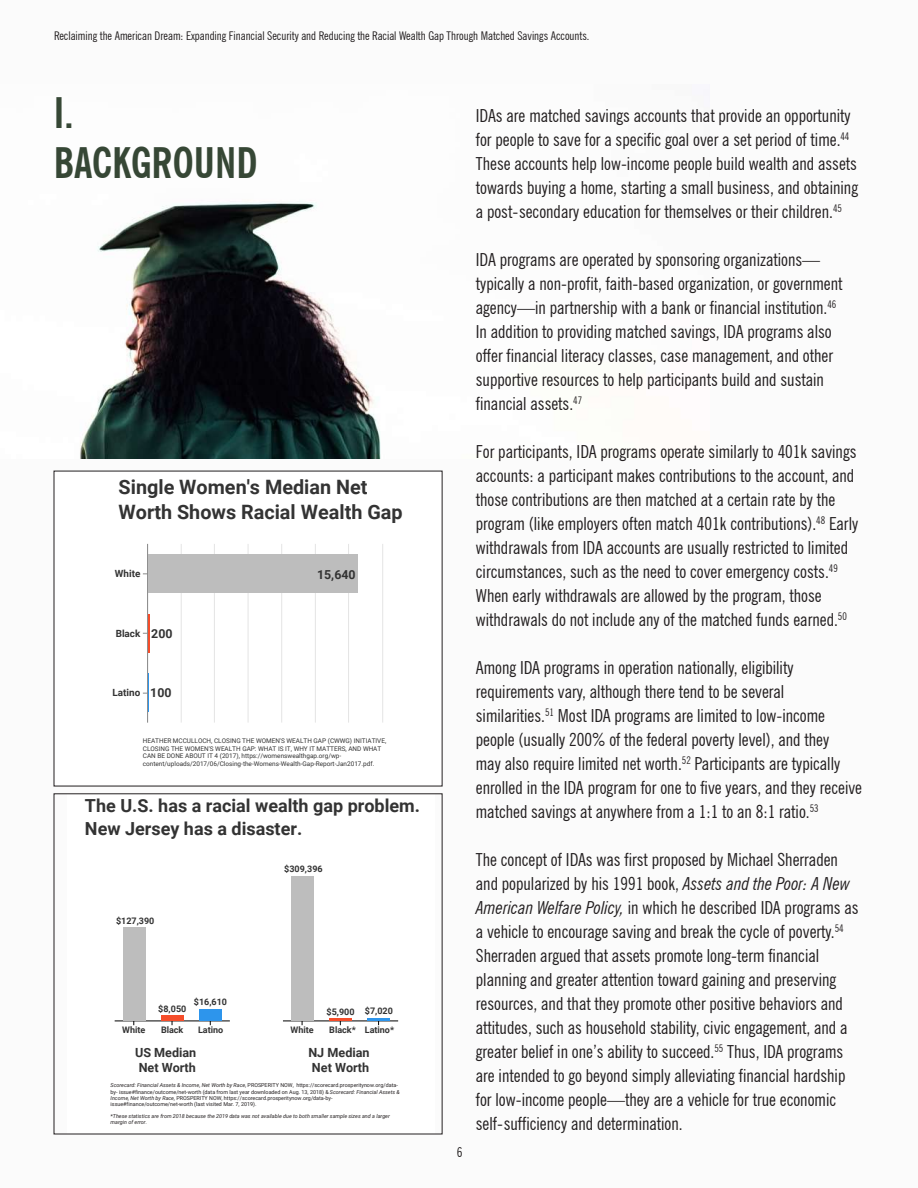
<style>
.page{position:relative;width:918px;height:1188px;background:#fbfbfb}
.page>*{position:absolute;margin:0;border:0;box-sizing:border-box;transform-origin:0 0}
.t1{font:700 condensed 42px/50.4px "News Gothic BT";color:#364735}
.t2{font:700 19.8px/25.2px "Roboto";color:#333}
.t3{font:condensed 18px/24px "News Gothic BT";color:#231f20}
.t4{font:700 18px/23px "Roboto";color:#333}
.t5{font:condensed 13.5px "News Gothic BT";color:#231f20}
.t6{font:700 12.6px/15.3px "Roboto";color:#333}
.t7{font:700 12.3px "Roboto";color:#333}
.t8{font:condensed 12px "News Gothic BT";color:#231f20}
.t9{font:700 9.9px "Roboto";color:#333}
.t10{font:700 9px "Roboto";color:#333}
.t11{font:6.45px/7.5px "Roboto";color:#333}
.t12{font:5.4px/6.3px "Roboto";color:#231f20}
.t13{font:italic 5.4px/6.3px "Roboto";color:#231f20}
.s1{font-style:italic}
</style>
<div class="page">
<img style="left:80px;top:203px;width:301px;height:256px">
<div style="left:54px;top:471px;width:388px;height:314px;background:#fff"></div>
<hr style="left:181px;top:544px;width:1px;height:179px;background:#e4e4e4">
<hr style="left:214px;top:544px;width:1px;height:179px;background:#e4e4e4">
<hr style="left:248px;top:544px;width:1px;height:179px;background:#e4e4e4">
<hr style="left:281px;top:544px;width:1px;height:179px;background:#e4e4e4">
<hr style="left:315px;top:544px;width:1px;height:179px;background:#e4e4e4">
<hr style="left:348px;top:544px;width:1px;height:179px;background:#e4e4e4">
<hr style="left:382px;top:544px;width:1px;height:179px;background:#e4e4e4">
<hr style="left:147px;top:544px;width:1px;height:179px;background:#898989">
<div style="left:148px;top:554px;width:209px;height:39px;background:#bdbdbd"></div>
<hr style="left:148px;top:614px;width:2px;height:38px;background:#f64d2a">
<hr style="left:148px;top:673px;width:1px;height:39px;background:#2d95ec">
<div style="left:67px;top:794px;width:367px;height:340px;background:#fff"></div>
<hr style="left:115px;top:1021px;width:115px;height:1px;background:#000">
<div style="left:123px;top:928px;width:22px;height:93px;background:#bdbdbd"></div>
<div style="left:161px;top:1015px;width:23px;height:6px;background:#f64d2a"></div>
<div style="left:199px;top:1009px;width:23px;height:12px;background:#2d95ec"></div>
<hr style="left:283px;top:1021px;width:115px;height:1px;background:#000">
<div style="left:291px;top:876px;width:23px;height:145px;background:#bdbdbd"></div>
<hr style="left:329px;top:1018px;width:23px;height:3px;background:#f64d2a">
<hr style="left:368px;top:1018px;width:22px;height:3px;background:#2d95ec">
<p class="t8" style="left:54px;top:29px;width:537px">Reclaiming the American Dream: Expanding Financial Security and Reducing the Racial Wealth Gap Through Matched Savings Accounts.</p>
<h1 class="t1" style="left:54px;top:87px;width:205px">I.<br>BACKGROUND</h1>
<p class="t2" style="left:119px;top:474px;width:286px">Single Women's Median Net<br>Worth Shows Racial Wealth Gap</p>
<p class="t9" style="left:115px;top:567px;width:27px">White</p>
<p class="t7" style="left:317px;top:566px;width:40px">15,640</p>
<p class="t9" style="left:116px;top:626px;width:26px">Black</p>
<p class="t7" style="left:151px;top:625px;width:23px">200</p>
<p class="t9" style="left:113px;top:686px;width:29px">Latino</p>
<p class="t7" style="left:150px;top:684px;width:23px">100</p>
<p class="t11" style="left:143px;top:737px;width:245px">HEATHER MCCULLOCH, CLOSING THE WOMEN'S WEALTH GAP (CWWG) INITIATIVE, CLOSING THE WOMEN'S WEALTH GAP: WHAT IS IT, WHY IT MATTERS, AND WHAT CAN BE DONE ABOUT IT 4 (2017), https://womenswealthgap.org/wp&shy;content/uploads/2017/06/Closing-the-Womens-Wealth-Gap-Report-Jan2017.pdf.</p>
<p class="t4" style="left:85px;top:794px;width:337px">The U.S. has a racial wealth gap problem.<br>New Jersey has a disaster.</p>
<p class="t10" style="left:116px;top:914px;width:40px">$127,390</p>
<p class="t10" style="left:158px;top:1002px;width:30px">$8,050</p>
<p class="t10" style="left:194px;top:996px;width:35px">$16,610</p>
<p class="t10" style="left:122px;top:1023px;width:25px">White</p>
<p class="t10" style="left:161px;top:1023px;width:24px">Black</p>
<p class="t10" style="left:198px;top:1023px;width:27px">Latino</p>
<p class="t6" style="left:135px;top:1044px;width:63px">US Median<br>Net Worth</p>
<p class="t10" style="left:284px;top:863px;width:40px">$309,396</p>
<p class="t10" style="left:327px;top:1005px;width:68px">$5,900 $7,020</p>
<p class="t10" style="left:291px;top:1023px;width:25px">White</p>
<p class="t10" style="left:329px;top:1023px;width:66px">Black* Latino*</p>
<p class="t6" style="left:308px;top:1044px;width:63px">NJ Median<br>Net Worth</p>
<p class="t12" style="left:111px;top:1082px;width:291px"><span class="s1">Scorecard: Financial Assets &amp; Income, Net Worth by Race</span>, PROSPERITY NOW, https://scorecard.prosperitynow.org/data&shy;by- issue#finance/outcome/net-worth (data from last year downloaded on Aug. 13, 2018) &amp; <span class="s1">Scorecard: Financial Assets &amp; Income, Net Worth by Race,</span> PROSPERITY NOW, https://scorecard.prosperitynow.org/data-by&shy;issue#finance/outcome/net-worth (last visited Mar. 7, 2019).</p>
<p class="t13" style="left:111px;top:1113px;width:281px">*These statistics are from 2018 because the 2019 data was not available due to both smaller sample sizes and a larger margin of error.</p>
<p class="t5" style="left:457px;top:1145px;width:7px">6</p>
<p class="t3" style="left:476px;top:103px;width:384px">IDAs are matched savings accounts that provide an opportunity for people to save for a specific goal over a set period of time.<sup>44<br></sup>These accounts help low-income people build wealth and assets towards buying a home, starting a small business, and obtaining a post-secondary education for themselves or their children.<sup>45</sup></p>
<p class="t3" style="left:476px;top:247px;width:368px">IDA programs are operated by sponsoring organizations— typically a non-profit, faith-based organization, or government agency—in partnership with a bank or financial institution.<sup>46<br></sup>In addition to providing matched savings, IDA programs also offer financial literacy classes, case management, and other supportive resources to help participants build and sustain financial assets.<sup>47</sup></p>
<p class="t3" style="left:476px;top:439px;width:384px">For participants, IDA programs operate similarly to 401k savings accounts: a participant makes contributions to the account, and those contributions are then matched at a certain rate by the program (like employers often match 401k contributions).<sup>48</sup> Early withdrawals from IDA accounts are usually restricted to limited circumstances, such as the need to cover emergency costs.<sup>49<br></sup>When early withdrawals are allowed by the program, those withdrawals do not include any of the matched funds earned.<sup>50</sup></p>
<p class="t3" style="left:476px;top:655px;width:388px">Among IDA programs in operation nationally, eligibility requirements vary, although there tend to be several similarities.<sup>51</sup> Most IDA programs are limited to low-income people (usually 200% of the federal poverty level), and they<br>may also require limited net worth.<sup>52</sup> Participants are typically enrolled in the IDA program for one to five years, and they receive matched savings at anywhere from a 1:1 to an 8:1 ratio.<sup>53</sup></p>
<p class="t3" style="left:476px;top:847px;width:384px">The concept of IDAs was first proposed by Michael Sherraden and popularized by his 1991 book, <span class="s1">Assets and the Poor: A New American Welfare Policy,</span> in which he described IDA programs as a vehicle to encourage saving and break the cycle of poverty.<sup>54<br></sup>Sherraden argued that assets promote long-term financial planning and greater attention toward gaining and preserving resources, and that they promote other positive behaviors and attitudes, such as household stability, civic engagement, and a greater belief in one’s ability to succeed.<sup>55</sup> Thus, IDA programs are intended to go beyond simply alleviating financial hardship for low-income people—they are a vehicle for true economic self-sufficiency and determination.</p>
</div>
